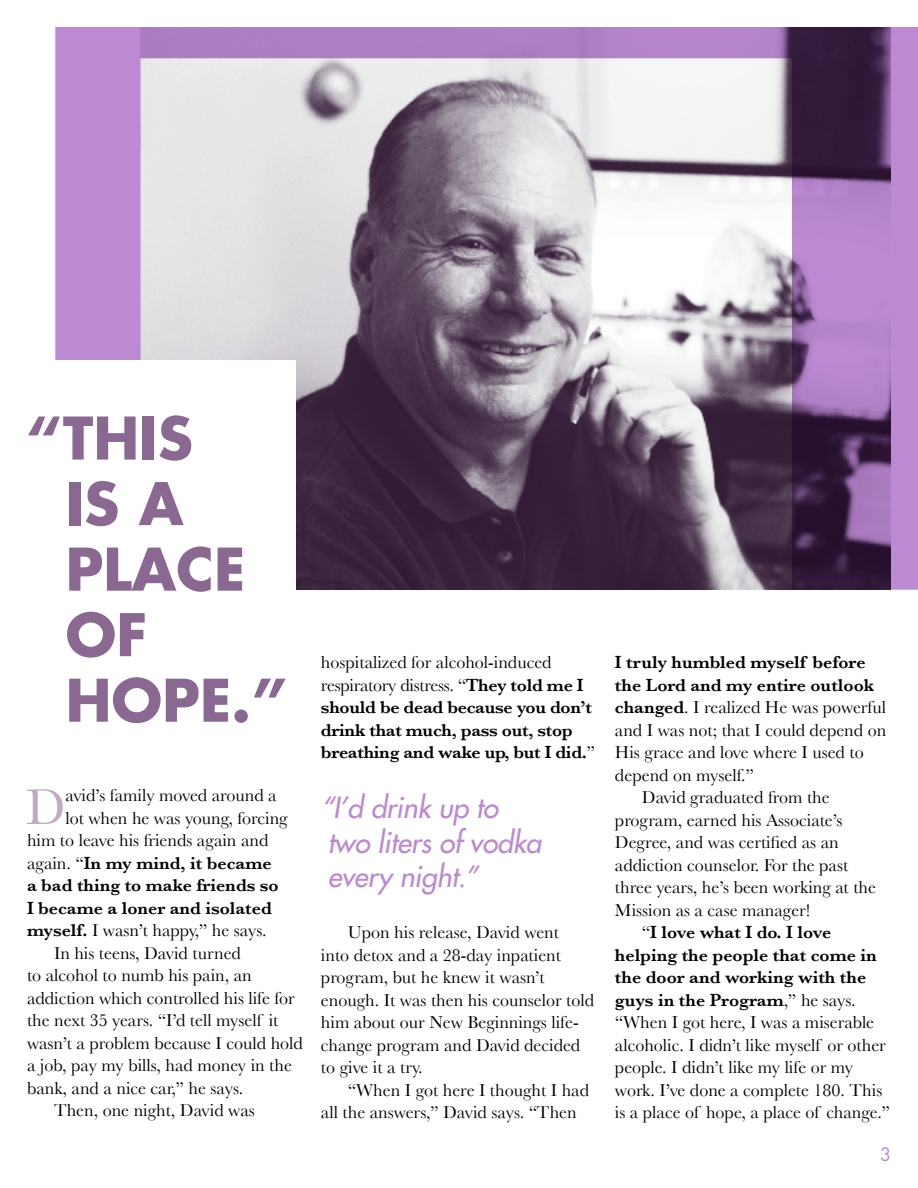
<style>
.page{position:relative;width:918px;height:1188px;background:#fff}
.page>*{position:absolute;margin:0;border:0;box-sizing:border-box;transform-origin:0 0}
.t1{font:700 57.15px/65.6px "Futura";color:#8a6891}
.t2{font:52.05px "Baskerville";color:#c1aac2}
.t3{font:italic 28.5px/34.2px "Futura";letter-spacing:-.01em;color:#bc89d2}
.t4{font:18px/22.5px "Baskerville";color:#000}
.t5{font:600 18px/22.5px "Baskerville";color:#000}
.t6{font:18px "Futura";color:#bc89d2}
.s1{font-weight:400}
.s2{font-weight:600}
</style>
<div class="page">
<svg style="left:55px;top:27px;width:863px;height:563px"></svg>
<div style="left:27px;top:361px;width:268px;height:361px;background:#fff"></div>
<h1 class="t1" style="left:66px;top:404px;width:223px;text-indent:-39px">“THIS<br>IS A<br>PLACE<br>OF<br>HOPE.”</h1>
<h2 class="t2" style="left:26px;top:776px;width:41px">D</h2>
<p class="t4" style="left:65px;top:784px;width:213px">avid’s family moved around a</p>
<p class="t4" style="left:65px;top:807px;width:224px">lot when he was young, forcing</p>
<p class="t4" style="left:27px;top:829px;width:243px">him to leave his friends again and</p>
<p class="t5" style="left:27px;top:852px;width:246px"><span class="s1">again. “</span>In my mind, it became</p>
<p class="t5" style="left:27px;top:874px;width:253px">a bad thing to make friends so</p>
<p class="t5" style="left:27px;top:897px;width:246px">I became a loner and isolated</p>
<p class="t4" style="left:27px;top:919px;width:241px"><span class="s2">myself.</span> I wasn’t happy,” he says.</p>
<p class="t4" style="left:54px;top:942px;width:188px">In his teens, David turned</p>
<p class="t4" style="left:27px;top:964px;width:226px">to alcohol to numb his pain, an</p>
<p class="t4" style="left:27px;top:987px;width:269px">addiction which controlled his life for</p>
<p class="t4" style="left:27px;top:1009px;width:253px">the next 35 years. “I’d tell myself it</p>
<p class="t4" style="left:27px;top:1032px;width:278px">wasn’t a problem because I could hold</p>
<p class="t4" style="left:27px;top:1054px;width:266px">a job, pay my bills, had money in the</p>
<p class="t4" style="left:27px;top:1077px;width:218px">bank, and a nice car,” he says.</p>
<p class="t4" style="left:54px;top:1099px;width:202px">Then, one night, David was</p>
<p class="t5" style="left:321px;top:651px;width:275px"><span class="s1">hospitalized for alcohol-induced respiratory distress. “</span>They told me I should be dead because you don’t drink that much, pass out, stop breathing and wake up, but I did.<span class="s1">”</span></p>
<h3 class="t3" style="left:321px;top:791px;width:222px">“I’d drink up to two liters of vodka every night.”</h3>
<p class="t4" style="left:321px;top:921px;width:275px;text-indent:27px">Upon his release, David went<br>into detox and a 28-day inpatient program, but he knew it wasn’t enough. It was then his counselor told him about our New Beginnings life&shy;change program and David decided to give it a try.</p>
<p class="t4" style="left:321px;top:1078px;width:270px;text-indent:27px">“When I got here I thought I had all the answers,” David says. “Then</p>
<p class="t5" style="left:615px;top:651px;width:252px">I truly humbled myself before</p>
<p class="t5" style="left:615px;top:673px;width:261px">the Lord and my entire outlook</p>
<p class="t4" style="left:615px;top:696px;width:273px"><span class="s2">changed</span>. I realized He was powerful</p>
<p class="t4" style="left:615px;top:718px;width:273px">and I was not; that I could depend on</p>
<p class="t4" style="left:615px;top:741px;width:250px">His grace and love where I used to</p>
<p class="t4" style="left:615px;top:763px;width:141px">depend on myself.”</p>
<p class="t4" style="left:642px;top:786px;width:189px">David graduated from the</p>
<p class="t4" style="left:615px;top:808px;width:229px">program, earned his Associate’s</p>
<p class="t4" style="left:615px;top:831px;width:225px">Degree, and was certified as an</p>
<p class="t4" style="left:615px;top:853px;width:235px">addiction counselor. For the past</p>
<p class="t4" style="left:615px;top:876px;width:263px">three years, he’s been working at the</p>
<p class="t4" style="left:615px;top:898px;width:197px">Mission as a case manager!</p>
<p class="t5" style="left:642px;top:921px;width:191px"><span class="s1">“</span>I love what I do. I love</p>
<p class="t5" style="left:615px;top:943px;width:263px">helping the people that come in</p>
<p class="t5" style="left:615px;top:966px;width:253px">the door and working with the</p>
<p class="t5" style="left:615px;top:988px;width:242px">guys in the Program<span class="s1">,” he says.</span></p>
<p class="t4" style="left:615px;top:1011px;width:261px">“When I got here, I was a miserable</p>
<p class="t4" style="left:615px;top:1033px;width:272px">alcoholic. I didn’t like myself or other</p>
<p class="t4" style="left:615px;top:1056px;width:240px">people. I didn’t like my life or my</p>
<p class="t4" style="left:615px;top:1078px;width:269px">work. I’ve done a complete 180. This</p>
<p class="t4" style="left:615px;top:1101px;width:277px">is a place of hope, a place of change.”</p>
<p class="t6" style="left:880px;top:1142px;width:13px">3</p>
</div>
